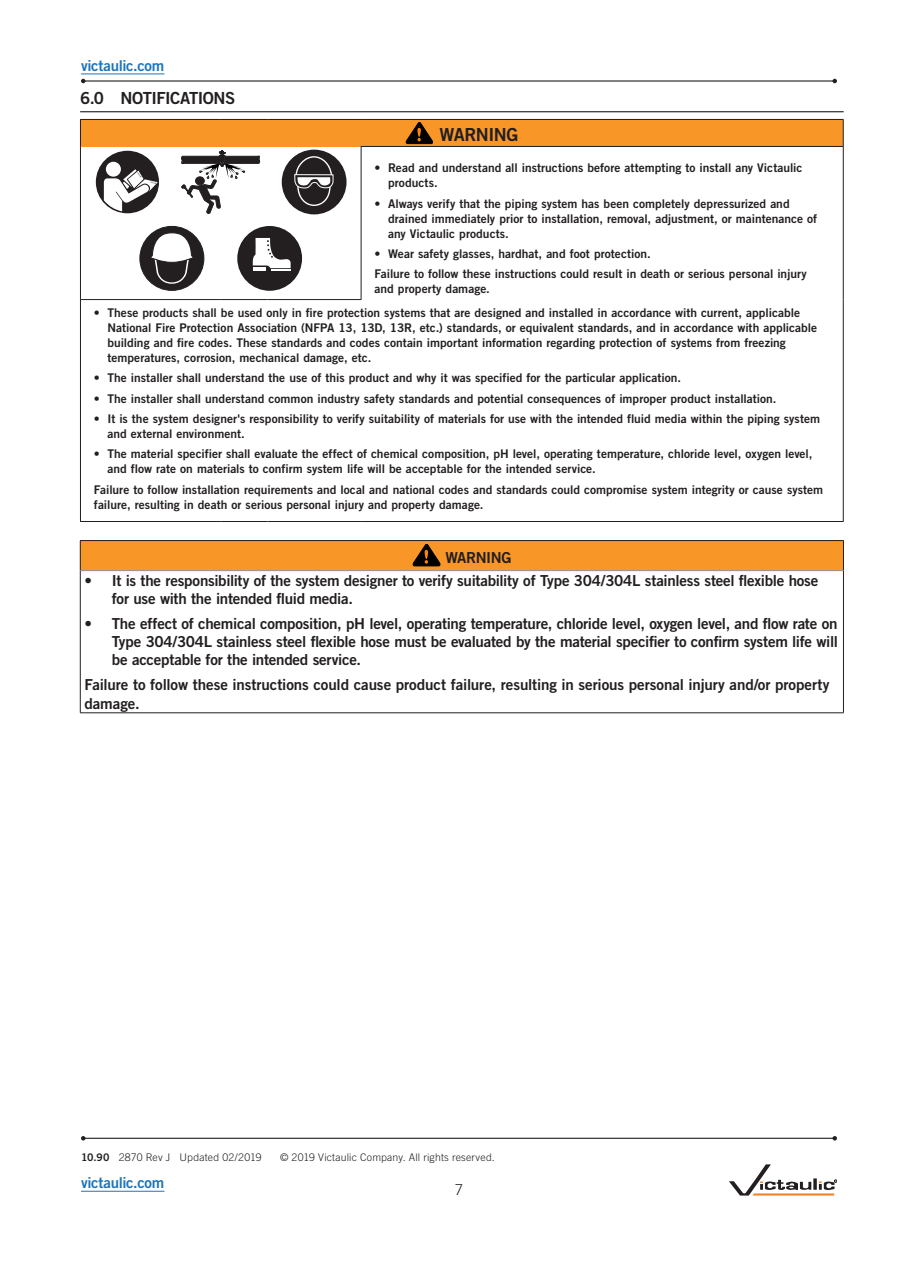
<style>
.page{position:relative;width:918px;height:1263px;background:#fff}
.page>*{position:absolute;margin:0;border:0;box-sizing:border-box;transform-origin:0 0}
.t1{font:18px "Trade Gothic LT Std Bd 2";letter-spacing:-.03em;color:#231f20}
.t2{font:16.65px "Trade Gothic LT Std Bd 2";letter-spacing:-.03em;color:#231f20}
.t3{font:15.15px/18.1px "Trade Gothic LT Std Bd 2";letter-spacing:-.015em;color:#231f20}
.t4{font:15.15px "Trade Gothic LT Std Bd 2";letter-spacing:-.035em;color:#231f20}
.t5{font:15px "Trade Gothic LT Std Bd 2";letter-spacing:-.02em;color:#1c75bc}
.t6{font:300 15px "Trade Gothic LT Std";color:#231f20}
.t7{font:12px/15px "Trade Gothic LT Std Bd 2";color:#231f20}
.t8{font:300 10.5px "Trade Gothic LT Std";letter-spacing:.015em;color:#231f20}
.s1{font-family:"Trade Gothic LT Std Bd 2";font-weight:400}
</style>
<div class="page">
<hr style="left:81px;top:1191px;width:83px;height:1px;background:#1c75bc">
<hr style="left:80px;top:111px;width:764px;height:1px;background:#231f20">
<div style="left:80px;top:119px;width:763px;height:27px;background:#f89728"></div>
<hr style="left:80px;top:119px;width:94px;height:1px;background:#231f20">
<svg style="left:80px;top:120px;width:1px;height:26px"></svg>
<hr style="left:174px;top:119px;width:47px;height:1px;background:#231f20">
<hr style="left:221px;top:119px;width:47px;height:1px;background:#231f20">
<hr style="left:268px;top:119px;width:93px;height:1px;background:#231f20">
<hr style="left:361px;top:119px;width:483px;height:1px;background:#231f20">
<svg style="left:843px;top:120px;width:1px;height:26px"></svg>
<hr style="left:361px;top:223px;width:1px;height:76px;background:#231f20">
<hr style="left:843px;top:300px;width:1px;height:221px;background:#231f20">
<hr style="left:80px;top:146px;width:1px;height:77px;background:#231f20">
<hr style="left:361px;top:146px;width:483px;height:1px;background:#231f20">
<hr style="left:361px;top:147px;width:1px;height:76px;background:#231f20">
<hr style="left:843px;top:147px;width:1px;height:76px;background:#231f20">
<hr style="left:80px;top:223px;width:1px;height:76px;background:#231f20">
<hr style="left:843px;top:223px;width:1px;height:77px;background:#231f20">
<hr style="left:80px;top:300px;width:1px;height:221px;background:#231f20">
<hr style="left:80px;top:521px;width:94px;height:1px;background:#231f20">
<hr style="left:174px;top:521px;width:47px;height:1px;background:#231f20">
<hr style="left:221px;top:521px;width:47px;height:1px;background:#231f20">
<hr style="left:268px;top:521px;width:93px;height:1px;background:#231f20">
<hr style="left:361px;top:521px;width:483px;height:1px;background:#231f20">
<hr style="left:80px;top:299px;width:94px;height:1px;background:#231f20">
<hr style="left:174px;top:299px;width:47px;height:1px;background:#231f20">
<hr style="left:221px;top:299px;width:47px;height:1px;background:#231f20">
<hr style="left:268px;top:299px;width:93px;height:1px;background:#231f20">
<svg style="left:406px;top:122px;width:27px;height:22px"></svg>
<svg style="left:96px;top:151px;width:63px;height:62px"></svg>
<svg style="left:181px;top:151px;width:80px;height:63px"></svg>
<div style="left:282px;top:150px;width:65px;height:64px;background:#231f20;border-radius:50%"></div>
<svg style="left:294px;top:155px;width:40px;height:51px"></svg>
<div style="left:140px;top:226px;width:64px;height:64px;background:#231f20;border-radius:50%"></div>
<div style="left:139px;top:226px;width:65px;height:65px;border:1px solid #231f20;border-radius:50%"></div>
<svg style="left:150px;top:232px;width:44px;height:52px"></svg>
<div style="left:237px;top:226px;width:65px;height:65px;background:#231f20;border-radius:50%"></div>
<svg style="left:253px;top:238px;width:38px;height:33px"></svg>
<div style="left:80px;top:540px;width:763px;height:31px;background:#f89728"></div>
<svg style="left:80px;top:541px;width:1px;height:29px"></svg>
<svg style="left:843px;top:541px;width:1px;height:29px"></svg>
<hr style="left:80px;top:540px;width:764px;height:1px;background:#231f20">
<hr style="left:80px;top:570px;width:764px;height:1px;background:#939598">
<hr style="left:80px;top:571px;width:1px;height:142px;background:#231f20">
<hr style="left:843px;top:571px;width:1px;height:142px;background:#231f20">
<hr style="left:80px;top:712px;width:764px;height:1px;background:#231f20">
<svg style="left:413px;top:544px;width:28px;height:22px"></svg>
<hr style="left:83px;top:80px;width:752px;height:2px;background:#231f20">
<svg style="left:81px;top:79px;width:5px;height:4px"></svg>
<svg style="left:832px;top:79px;width:5px;height:4px"></svg>
<hr style="left:81px;top:74px;width:83px;height:1px;background:#1c75bc">
<hr style="left:83px;top:1138px;width:752px;height:1px;background:#231f20">
<svg style="left:81px;top:1136px;width:5px;height:4px"></svg>
<svg style="left:832px;top:1136px;width:5px;height:4px"></svg>
<svg style="left:729px;top:1164px;width:108px;height:31px"></svg>
<p class="t5" style="left:81px;top:56px;width:85px">victaulic.com</p>
<h2 class="t2" style="left:80px;top:88px;width:157px">6.0 NOTIFICATIONS</h2>
<h1 class="t1" style="left:440px;top:123px;width:80px">WARNING</h1>
<p class="t7" style="left:388px;top:160px;width:416px;text-indent:-14px">• Read and understand all instructions before attempting to install any Victaulic products.</p>
<p class="t7" style="left:388px;top:196px;width:431px;text-indent:-14px">• Always verify that the piping system has been completely depressurized and drained immediately prior to installation, removal, adjustment, or maintenance of any Victaulic products.</p>
<p class="t7" style="left:375px;top:243px;width:434px;line-height:20.4px">• Wear safety glasses, hardhat, and foot protection.<br>Failure to follow these instructions could result in death or serious personal injury</p>
<p class="t7" style="left:375px;top:281px;width:117px">and property damage.</p>
<p class="t7" style="left:107px;top:305px;width:711px;text-indent:-14px">• These products shall be used only in fire protection systems that are designed and installed in accordance with current, applicable National Fire Protection Association (NFPA 13, 13D, 13R, etc.) standards, or equivalent standards, and in accordance with applicable building and fire codes. These standards and codes contain important information regarding protection of systems from freezing temperatures, corrosion, mechanical damage, etc.</p>
<p class="t7" style="left:94px;top:370px;width:589px">• The installer shall understand the use of this product and why it was specified for the particular application.</p>
<p class="t7" style="left:94px;top:390px;width:684px">• The installer shall understand common industry safety standards and potential consequences of improper product installation.</p>
<p class="t7" style="left:107px;top:411px;width:714px;text-indent:-14px">• It is the system designer's responsibility to verify suitability of materials for use with the intended fluid media within the piping system and external environment.</p>
<p class="t7" style="left:107px;top:446px;width:706px;text-indent:-14px">• The material specifier shall evaluate the effect of chemical composition, pH level, operating temperature, chloride level, oxygen level, and flow rate on materials to confirm system life will be acceptable for the intended service.</p>
<p class="t7" style="left:94px;top:482px;width:731px">Failure to follow installation requirements and local and national codes and standards could compromise system integrity or cause system failure, resulting in death or serious personal injury and property damage.</p>
<p class="t4" style="left:445px;top:548px;width:68px">WARNING</p>
<p class="t3" style="left:112px;top:571px;width:708px;text-indent:-27px">• It is the responsibility of the system designer to verify suitability of Type 304/304L stainless steel flexible hose for use with the intended fluid media.</p>
<p class="t3" style="left:112px;top:614px;width:728px;text-align:justify;text-indent:-27px">• The effect of chemical composition, pH level, operating temperature, chloride level, oxygen level, and flow rate on Type 304/304L stainless steel flexible hose must be evaluated by the material specifier to confirm system life will be acceptable for the intended service.</p>
<p class="t3" style="left:85px;top:676px;width:746px">Failure to follow these instructions could cause product failure, resulting in serious personal injury and/or property damage.</p>
<p class="t8" style="left:81px;top:1151px;width:182px"><span class="s1">10.90</span> 2870 Rev J Updated 02/2019</p>
<p class="t8" style="left:280px;top:1151px;width:216px">© 2019 Victaulic Company. All rights reserved.</p>
<p class="t5" style="left:81px;top:1173px;width:85px">victaulic.com</p>
<p class="t6" style="left:455px;top:1181px;width:10px">7</p>
</div>
